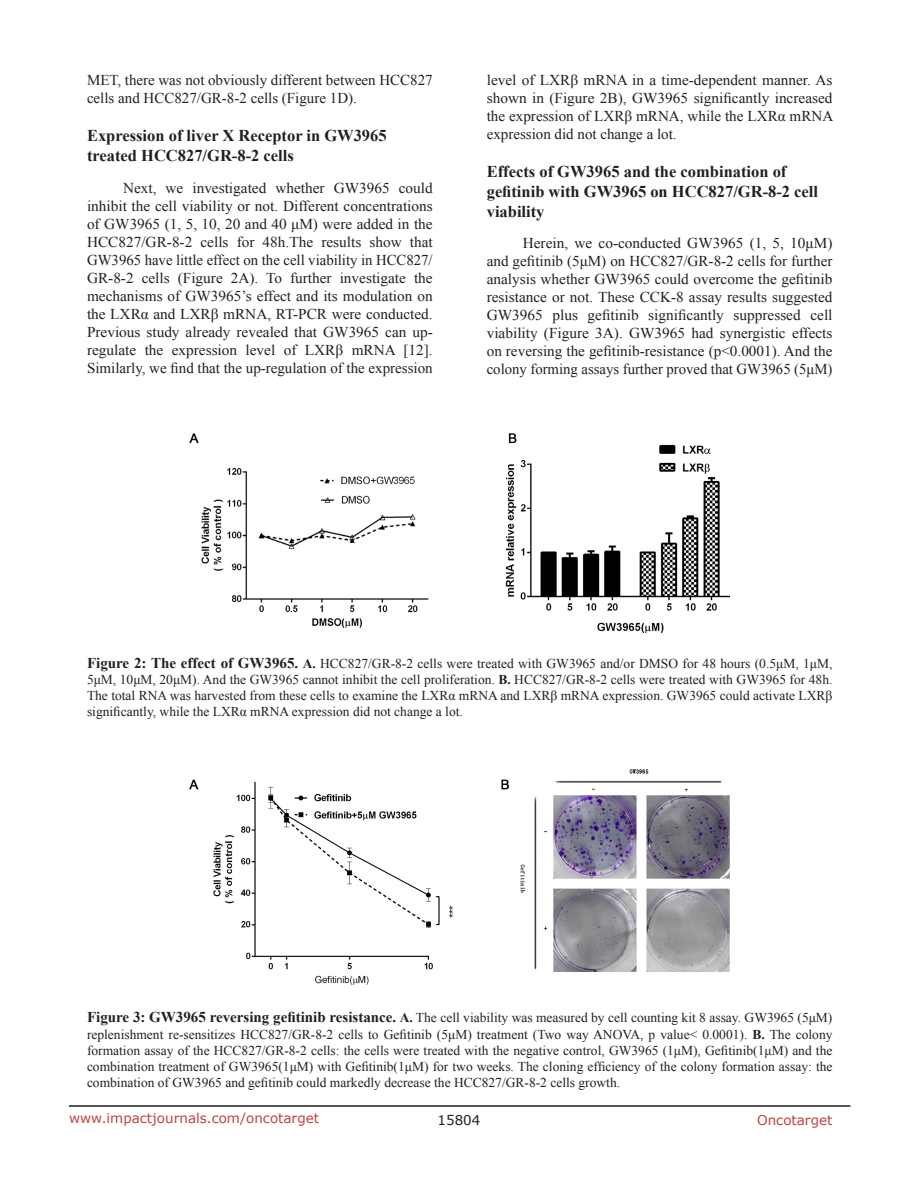
<style>
.page{position:relative;width:918px;height:1188px;background:#fff}
.page>*{position:absolute;margin:0;border:0;box-sizing:border-box;transform-origin:0 0}
.SubHeading{font:700 16.5px/19.8px "Times New Roman";color:#231f20}
.BodyText{font:15px/18px "Times New Roman";color:#231f20;text-align:justify}
.figuretext{font:13.5px/16.2px "Times New Roman";color:#231f20;text-align:justify}
.t1{font:13.5px "Verdana";color:#c24141}
.t2{font:13.5px "Verdana";color:#231f20}
.s1{font-weight:700;font-size:15px}
.s2{font-weight:700}
</style>
<div class="page">
<hr style="left:69px;top:1105px;width:781px;height:2px;background:#231f20">
<img style="left:190px;top:433px;width:540px;height:200px">
<img style="left:190px;top:770px;width:540px;height:215px">
<p class="BodyText" style="left:87px;top:71px;width:347px">MET, there was not obviously different between HCC827 cells and HCC827/GR-8-2 cells (Figure 1D).</p>
<p class="SubHeading" style="left:87px;top:125px;width:301px">Expression of liver X Receptor in GW3965 treated HCC827/GR-8-2 cells</p>
<p class="BodyText" style="left:87px;top:178px;width:347px;text-indent:36px">Next, we investigated whether GW3965 could inhibit the cell viability or not. Different concentrations of GW3965 (1, 5, 10, 20 and 40 μM) were added in the HCC827/GR-8-2 cells for 48h.The results show that GW3965 have little effect on the cell viability in HCC827/ GR-8-2 cells (Figure 2A). To further investigate the mechanisms of GW3965’s effect and its modulation on the LXRα and LXRβ mRNA, RT-PCR were conducted.<br>Previous study already revealed that GW3965 can up&shy;regulate the expression level of LXRβ mRNA [12].<br>Similarly, we find that the up-regulation of the expression</p>
<p class="BodyText" style="left:487px;top:71px;width:348px">level of LXRβ mRNA in a time-dependent manner. As shown in (Figure 2B), GW3965 significantly increased the expression of LXRβ mRNA, while the LXRα mRNA expression did not change a lot.</p>
<p class="SubHeading" style="left:487px;top:161px;width:333px">Effects of GW3965 and the combination of gefitinib with GW3965 on HCC827/GR-8-2 cell viability</p>
<p class="BodyText" style="left:487px;top:234px;width:347px;text-indent:36px">Herein, we co-conducted GW3965 (1, 5, 10μM) and gefitinib (5μM) on HCC827/GR-8-2 cells for further analysis whether GW3965 could overcome the gefitinib resistance or not. These CCK-8 assay results suggested GW3965 plus gefitinib significantly suppressed cell viability (Figure 3A). GW3965 had synergistic effects on reversing the gefitinib-resistance (p&lt;0.0001). And the colony forming assays further proved that GW3965 (5μM)</p>
<p class="figuretext" style="left:87px;top:655px;width:747px"><span class="s1">Figure 2: The effect of GW3965.</span> <span class="s2">A.</span> HCC827/GR-8-2 cells were treated with GW3965 and/or DMSO for 48 hours (0.5μM, 1μM, 5μM, 10μM, 20μM). And the GW3965 cannot inhibit the cell proliferation. <span class="s2">B.</span> HCC827/GR-8-2 cells were treated with GW3965 for 48h.<br>The total RNA was harvested from these cells to examine the LXRα mRNA and LXRβ mRNA expression. GW3965 could activate LXRβ significantly, while the LXRα mRNA expression did not change a lot.</p>
<p class="figuretext" style="left:87px;top:1010px;width:747px"><span class="s1">Figure 3: GW3965 reversing gefitinib resistance.</span> <span class="s2">A.</span> The cell viability was measured by cell counting kit 8 assay. GW3965 (5μM) replenishment re-sensitizes HCC827/GR-8-2 cells to Gefitinib (5μM) treatment (Two way ANOVA, p value&lt; 0.0001). <span class="s2">B.</span> The colony formation assay of the HCC827/GR-8-2 cells: the cells were treated with the negative control, GW3965 (1μM), Gefitinib(1μM) and the combination treatment of GW3965(1μM) with Gefitinib(1μM) for two weeks. The cloning efficiency of the colony formation assay: the combination of GW3965 and gefitinib could markedly decrease the HCC827/GR-8-2 cells growth.</p>
<p class="t1" style="left:69px;top:1109px;width:252px">www.impactjournals.com/oncotarget</p>
<p class="t2" style="left:438px;top:1111px;width:44px">15804</p>
<p class="t1" style="left:757px;top:1111px;width:77px">Oncotarget</p>
</div>
